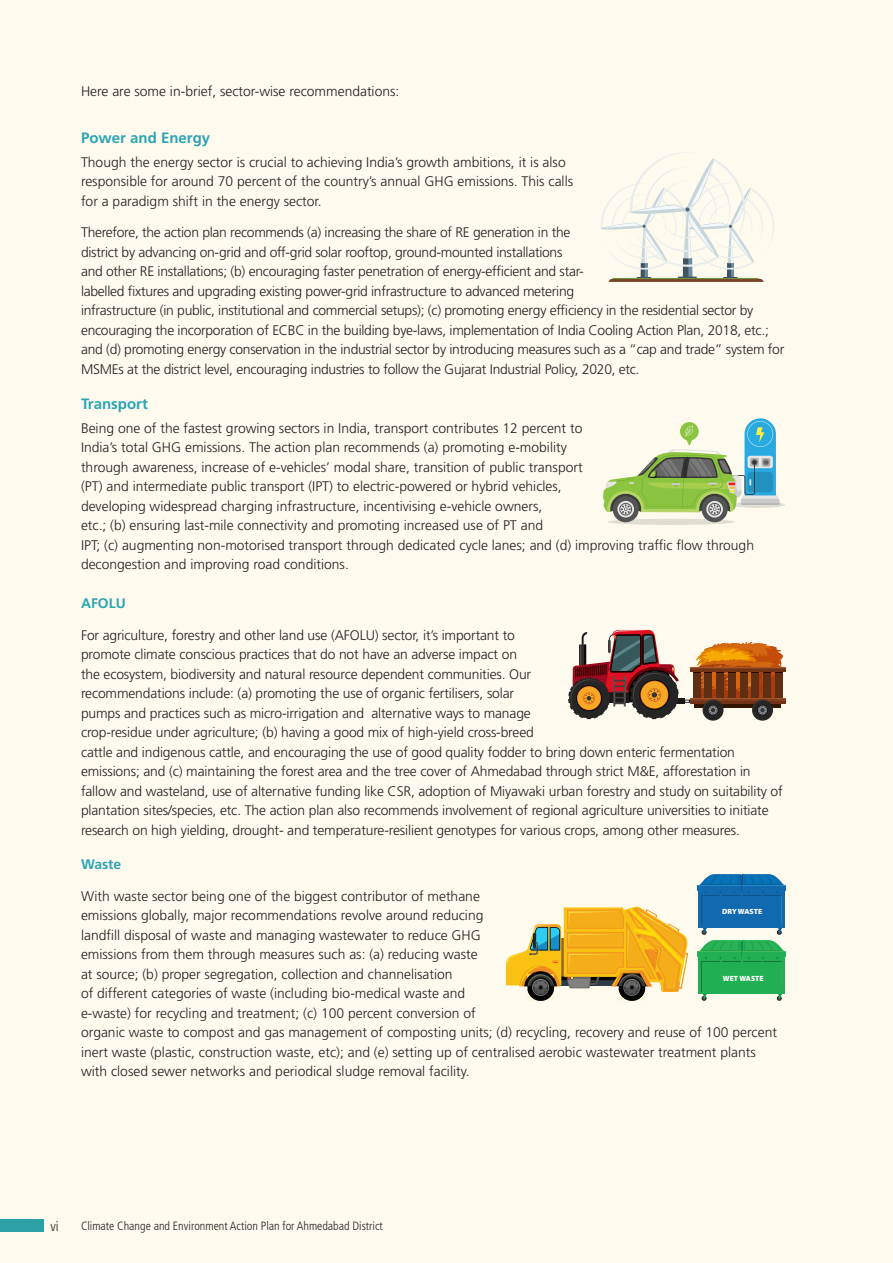
<style>
.page{position:relative;width:893px;height:1263px;background:#fefbee}
.page>*{position:absolute;margin:0;border:0;box-sizing:border-box;transform-origin:0 0}
.Body{font:700 15px "Frutiger LT Std";color:#2ca4b3}
.Body-2{font:300 13.8px/19.5px "Frutiger LT Std";letter-spacing:-.01em;color:#231f20}
.Body-3{font:700 13.8px "Frutiger LT Std";color:#2ca4b3}
.t1{font:300 condensed 13.8px "Frutiger LT Std";color:#231f20}
.t2{font:300 condensed 12px "Frutiger LT Std";color:#231f20}
.t3{font:900 7.5px "Myriad Pro";color:#fff}
</style>
<div class="page">
<svg style="left:600px;top:152px;width:174px;height:130px"></svg>
<hr style="left:613px;top:278px;width:146px;height:1px;background:#70923c">
<div style="left:607px;top:519px;width:128px;height:6px;background:#e0ddd2;border-radius:50%"></div>
<div style="left:732px;top:502px;width:53px;height:6px;background:#e0ddd2;border-radius:50%"></div>
<svg style="left:603px;top:418px;width:177px;height:104px"></svg>
<hr style="left:690px;top:698px;width:96px;height:1px;background:#be632f">
<hr style="left:690px;top:702px;width:96px;height:2px;background:#924e23">
<div style="left:690px;top:667px;width:96px;height:5px;background:#79391a"></div>
<hr style="left:690px;top:670px;width:96px;height:2px;background:#924e23">
<hr style="left:690px;top:667px;width:96px;height:1px;background:#be632f">
<svg style="left:702px;top:700px;width:21px;height:21px"></svg>
<svg style="left:752px;top:700px;width:21px;height:21px"></svg>
<svg style="left:568px;top:630px;width:216px;height:89px"></svg>
<svg style="left:506px;top:906px;width:183px;height:94px"></svg>
<hr style="left:699px;top:955px;width:86px;height:2px;background:#108b4d">
<hr style="left:698px;top:954px;width:43px;height:2px;background:#21af54">
<hr style="left:698px;top:951px;width:43px;height:3px;background:#21af54">
<hr style="left:698px;top:951px;width:43px;height:1px;background:#42b754">
<hr style="left:742px;top:954px;width:44px;height:2px;background:#21af54">
<hr style="left:742px;top:951px;width:44px;height:3px;background:#21af54">
<hr style="left:742px;top:951px;width:44px;height:1px;background:#42b754">
<hr style="left:699px;top:889px;width:86px;height:2px;background:#0d548b">
<hr style="left:698px;top:888px;width:43px;height:2px;background:#116ab0">
<hr style="left:698px;top:885px;width:43px;height:3px;background:#116ab0">
<hr style="left:698px;top:885px;width:43px;height:1px;background:#1c8bca">
<hr style="left:742px;top:888px;width:44px;height:2px;background:#116ab0">
<hr style="left:742px;top:885px;width:44px;height:3px;background:#116ab0">
<hr style="left:742px;top:885px;width:44px;height:1px;background:#1c8bca">
<svg style="left:699px;top:874px;width:85px;height:127px"></svg>
<div style="left:702px;top:962px;width:79px;height:30px;background:#21af54"></div>
<div style="left:702px;top:896px;width:79px;height:29px;background:#116ab0"></div>
<p class="Body-2" style="left:81px;top:82px;width:320px">Here are some in-brief, sector-wise recommendations:</p>
<p class="Body" style="left:81px;top:129px;width:131px">Power and Energy</p>
<p class="Body-2" style="left:81px;top:152px;width:494px">Though the energy sector is crucial to achieving India’s growth ambitions, it is also responsible for around 70 percent of the country’s annual GHG emissions. This calls for a paradigm shift in the energy sector.</p>
<p class="Body-2" style="left:81px;top:223px;width:705px">Therefore, the action plan recommends (a) increasing the share of RE generation in the<br>district by advancing on-grid and off-grid solar rooftop, ground-mounted installations<br>and other RE installations; (b) encouraging faster penetration of energy-efficient and star-<br>labelled fixtures and upgrading existing power-grid infrastructure to advanced metering<br>infrastructure (in public, institutional and commercial setups); (c) promoting energy efficiency in the residential sector by encouraging the incorporation of ECBC in the building bye-laws, implementation of India Cooling Action Plan, 2018, etc.; and (d) promoting energy conservation in the industrial sector by introducing measures such as a “cap and trade” system for MSMEs at the district level, encouraging industries to follow the Gujarat Industrial Policy, 2020, etc.</p>
<p class="Body" style="left:81px;top:395px;width:68px">Transport</p>
<p class="Body-2" style="left:81px;top:418px;width:675px">Being one of the fastest growing sectors in India, transport contributes 12 percent to<br>India’s total GHG emissions. The action plan recommends (a) promoting e-mobility<br>through awareness, increase of e-vehicles’ modal share, transition of public transport<br>(PT) and intermediate public transport (IPT) to electric-powered or hybrid vehicles,<br>developing widespread charging infrastructure, incentivising e-vehicle owners,<br>etc.; (b) ensuring last-mile connectivity and promoting increased use of PT and<br>IPT; (c) augmenting non-motorised transport through dedicated cycle lanes; and (d) improving traffic flow through decongestion and improving road conditions.</p>
<p class="Body-3" style="left:81px;top:595px;width:46px">AFOLU</p>
<p class="Body-2" style="left:81px;top:625px;width:703px">For agriculture, forestry and other land use (AFOLU) sector, it’s important to<br>promote climate conscious practices that do not have an adverse impact on<br>the ecosystem, biodiversity and natural resource dependent communities. Our<br>recommendations include: (a) promoting the use of organic fertilisers, solar<br>pumps and practices such as micro-irrigation and alternative ways to manage<br>crop-residue under agriculture; (b) having a good mix of high-yield cross-breed<br>cattle and indigenous cattle, and encouraging the use of good quality fodder to bring down enteric fermentation emissions; and (c) maintaining the forest area and the tree cover of Ahmedabad through strict M&amp;E, afforestation in fallow and wasteland, use of alternative funding like CSR, adoption of Miyawaki urban forestry and study on suitability of plantation sites/species, etc. The action plan also recommends involvement of regional agriculture universities to initiate research on high yielding, drought- and temperature-resilient genotypes for various crops, among other measures.</p>
<p class="Body-3" style="left:81px;top:856px;width:42px">Waste</p>
<p class="Body-2" style="left:81px;top:886px;width:697px">With waste sector being one of the biggest contributor of methane<br>emissions globally, major recommendations revolve around reducing<br>landfill disposal of waste and managing wastewater to reduce GHG<br>emissions from them through measures such as: (a) reducing waste<br>at source; (b) proper segregation, collection and channelisation<br>of different categories of waste (including bio-medical waste and<br>e-waste) for recycling and treatment; (c) 100 percent conversion of<br>organic waste to compost and gas management of composting units; (d) recycling, recovery and reuse of 100 percent inert waste (plastic, construction waste, etc); and (e) setting up of centralised aerobic wastewater treatment plants with closed sewer networks and periodical sludge removal facility.</p>
<p class="t3" style="left:722px;top:906px;width:42px">DRY WASTE</p>
<p class="t3" style="left:723px;top:974px;width:42px">WET WASTE</p>
<p class="t1" style="left:50px;top:1218px;width:10px">vi</p>
<p class="t2" style="left:81px;top:1218px;width:303px">Climate Change and Environment Action Plan for Ahmedabad District</p>
</div>
